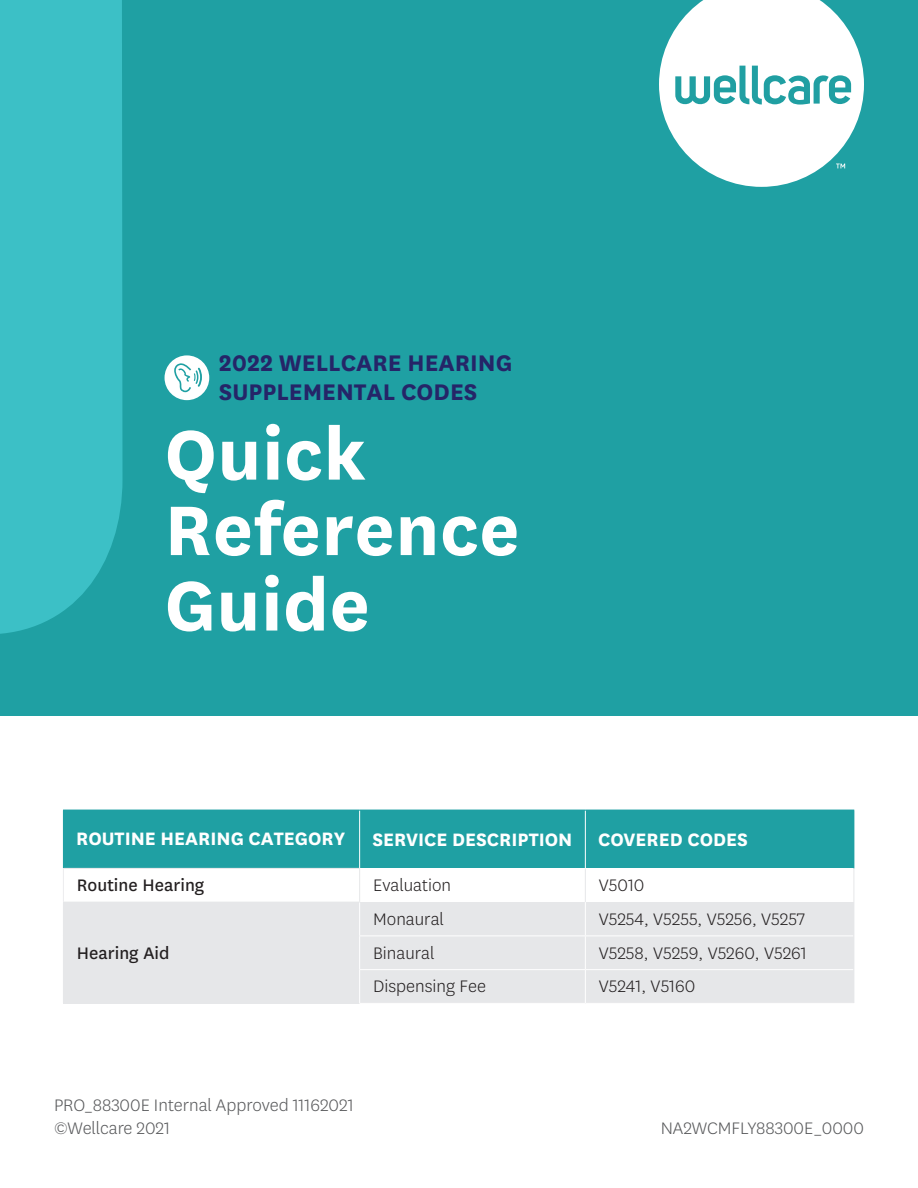
<style>
.page{position:relative;width:918px;height:1188px;background:#fff}
.page>*{position:absolute;margin:0;border:0;box-sizing:border-box;transform-origin:0 0}
.t1{font:700 81.9px/75.4px "Centene Sans";letter-spacing:.01em;color:#fff}
.t2{font:700 26.4px/29px "Centene Sans";color:#252568}
.t3{font:700 21px "Centene Sans";color:#fff}
.t4{font:300 19.5px "Centene Sans";color:#231f20}
.t5{font:300 19.5px/23.4px "Centene Sans";color:#57585a}
.t6{font:19.5px "Centene Sans";color:#231f20}
</style>
<div class="page">
<div style="left:0;top:0;width:918px;height:715px;background:#1fa0a3"></div>
<div style="left:0;top:0;width:123px;height:634px;background:#3cc0c6"></div>
<svg style="left:659px;top:0;width:205px;height:187px"></svg>
<div style="left:63px;top:810px;width:297px;height:58px;background:#1fa0a3"></div>
<div style="left:360px;top:810px;width:225px;height:58px;background:#1fa0a3"></div>
<div style="left:585px;top:810px;width:269px;height:58px;background:#1fa0a3"></div>
<div style="left:63px;top:902px;width:297px;height:101px;background:#e6e7e9"></div>
<div style="left:360px;top:902px;width:225px;height:34px;background:#e6e7e9"></div>
<div style="left:585px;top:902px;width:269px;height:34px;background:#e6e7e9"></div>
<div style="left:360px;top:936px;width:225px;height:34px;background:#e6e7e9"></div>
<div style="left:585px;top:936px;width:269px;height:34px;background:#e6e7e9"></div>
<div style="left:360px;top:970px;width:225px;height:33px;background:#e6e7e9"></div>
<div style="left:585px;top:970px;width:269px;height:33px;background:#e6e7e9"></div>
<hr style="left:585px;top:936px;width:269px;height:1px;background:#fff">
<hr style="left:359px;top:969px;width:226px;height:1px;background:#fff">
<hr style="left:585px;top:969px;width:269px;height:1px;background:#fff">
<hr style="left:359px;top:936px;width:226px;height:1px;background:#fff">
<hr style="left:585px;top:868px;width:1px;height:34px;background:#e6e7e9">
<hr style="left:63px;top:868px;width:297px;height:1px;background:#e6e7e9">
<hr style="left:359px;top:869px;width:1px;height:33px;background:#e6e7e9">
<hr style="left:63px;top:869px;width:1px;height:33px;background:#ececee">
<hr style="left:854px;top:868px;width:1px;height:34px;background:#e6e7e9">
<hr style="left:854px;top:902px;width:1px;height:34px;background:#e6e7e9">
<hr style="left:854px;top:936px;width:1px;height:34px;background:#e6e7e9">
<hr style="left:854px;top:970px;width:1px;height:33px;background:#e6e7e9">
<hr style="left:585px;top:902px;width:1px;height:34px;background:#fff">
<hr style="left:585px;top:936px;width:1px;height:33px;background:#fff">
<hr style="left:585px;top:970px;width:1px;height:33px;background:#fff">
<hr style="left:359px;top:903px;width:1px;height:33px;background:#fff">
<hr style="left:359px;top:936px;width:1px;height:33px;background:#fff">
<hr style="left:359px;top:970px;width:1px;height:33px;background:#fff">
<hr style="left:359px;top:810px;width:1px;height:58px;background:#fff">
<hr style="left:585px;top:810px;width:1px;height:58px;background:#fff">
<hr style="left:63px;top:810px;width:297px;height:1px;background:#1fa0a3">
<hr style="left:585px;top:810px;width:269px;height:1px;background:#1fa0a3">
<hr style="left:854px;top:810px;width:1px;height:58px;background:#1fa0a3">
<hr style="left:63px;top:1003px;width:296px;height:1px;background:#e6e7e9">
<div style="left:165px;top:356px;width:43px;height:43px;background:#fff;border-radius:50%"></div>
<div style="left:165px;top:355px;width:44px;height:45px;border:2px solid #fff;border-radius:50%"></div>
<svg style="left:174px;top:363px;width:36px;height:38px"></svg>
<p class="t2" style="left:219px;top:347px;width:295px">2022 WELLCARE HEARING<br>SUPPLEMENTAL CODES</p>
<h1 class="t1" style="left:165px;top:411px;width:356px">Quick<br>Reference<br>Guide</h1>
<h2 class="t2" style="left:227px;top:374px;width:269px">2022 WELLC RE VISION</h2>
<p class="t3" style="left:76px;top:824px;width:270px">ROUTINE HEARING CATEGORY</p>
<p class="t3" style="left:372px;top:824px;width:202px">SERVICE DESCRIPTION</p>
<p class="t3" style="left:598px;top:824px;width:151px">COVERED CODES</p>
<p class="t6" style="left:77px;top:872px;width:129px">Routine Hearing</p>
<p class="t4" style="left:373px;top:873px;width:80px">Evaluation</p>
<p class="t4" style="left:599px;top:873px;width:47px">V5010</p>
<p class="t6" style="left:77px;top:940px;width:94px">Hearing Aid</p>
<p class="t4" style="left:373px;top:907px;width:72px">Monaural</p>
<p class="t4" style="left:599px;top:907px;width:208px">V5254, V5255, V5256, V5257</p>
<p class="t4" style="left:373px;top:940px;width:63px">Binaural</p>
<p class="t4" style="left:599px;top:940px;width:209px">V5258, V5259, V5260, V5261</p>
<p class="t4" style="left:373px;top:974px;width:114px">Dispensing Fee</p>
<p class="t4" style="left:599px;top:974px;width:98px">V5241, V5160</p>
<p class="t5" style="left:54px;top:1092px;width:301px">PRO_88300E Internal Approved 11162021 ©Wellcare 2021</p>
<p class="t5" style="left:661px;top:1116px;width:205px">NA2WCMFLY88300E_0000</p>
</div>
